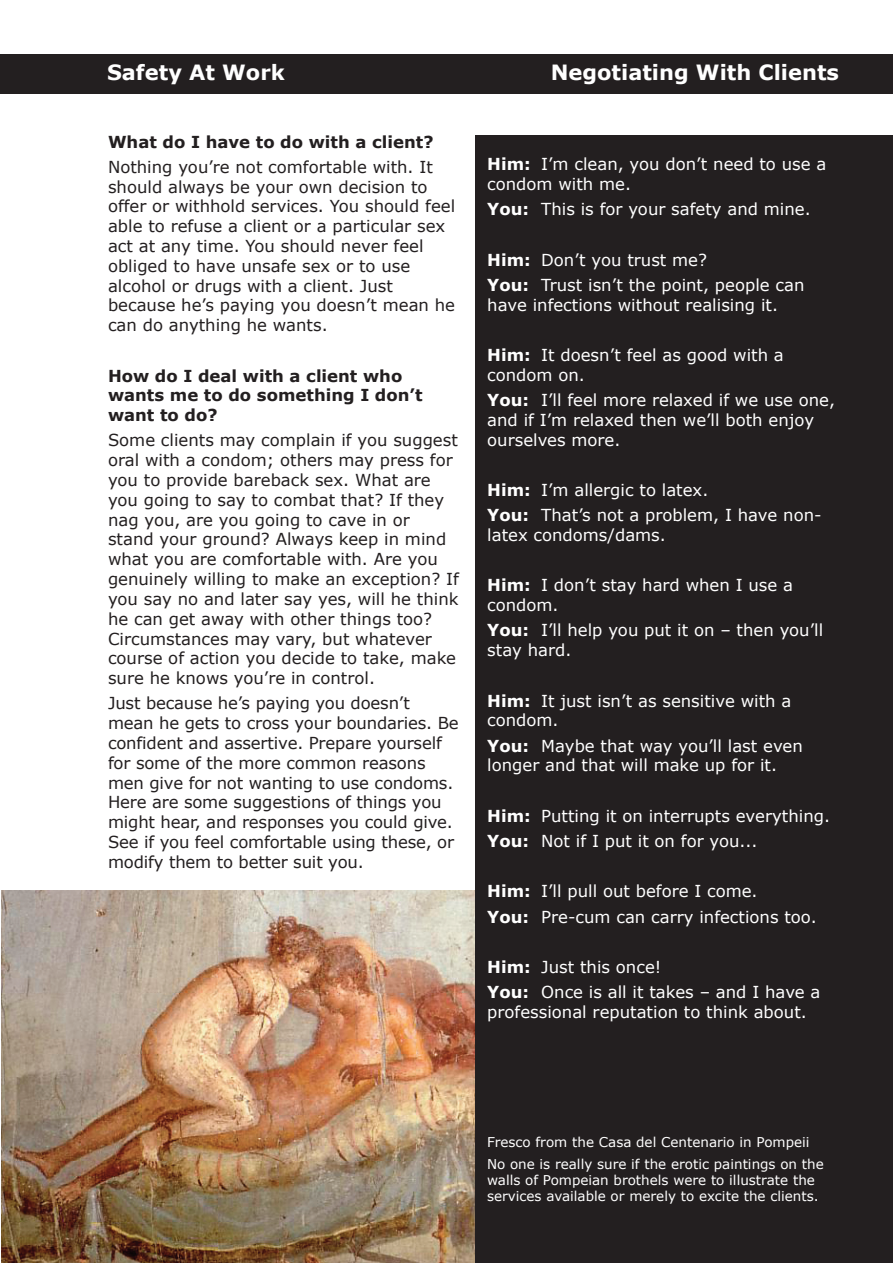
<style>
.page{position:relative;width:893px;height:1263px;background:#fff}
.page>*{position:absolute;margin:0;border:0;box-sizing:border-box;transform-origin:0 0}
.t1{font:700 21px "Verdana";color:#fff}
.t2{font:16.5px/19.8px "Verdana";color:#231f20}
.t3{font:16.5px/19.8px "Verdana";color:#fff}
.t4{font:700 16.5px/19.8px "Verdana";color:#231f20}
.t5{font:13.5px/21.6px "Verdana";color:#fff}
.s1{font-weight:700}
</style>
<div class="page">
<img style="left:1px;top:890px;width:474px;height:373px">
<div style="left:475px;top:135px;width:418px;height:1128px;background:#231f20"></div>
<div style="left:0;top:54px;width:893px;height:39px;background:#231f20"></div>
<p class="t1" style="left:107px;top:59px;width:179px">Safety At Work</p>
<p class="t4" style="left:108px;top:131px;width:327px">What do I have to do with a client?</p>
<p class="t2" style="left:108px;top:156px;width:349px">Nothing you’re not comfortable with. It should always be your own decision to offer or withhold services. You should feel able to refuse a client or a particular sex act at any time. You should never feel obliged to have unsafe sex or to use alcohol or drugs with a client. Just because he’s paying you doesn’t mean he can do anything he wants.</p>
<p class="t4" style="left:108px;top:365px;width:316px">How do I deal with a client who wants me to do something I don’t want to do?</p>
<p class="t2" style="left:108px;top:430px;width:352px">Some clients may complain if you suggest oral with a condom; others may press for you to provide bareback sex. What are you going to say to combat that? If they nag you, are you going to cave in or stand your ground? Always keep in mind what you are comfortable with. Are you genuinely willing to make an exception? If you say no and later say yes, will he think he can get away with other things too?<br>Circumstances may vary, but whatever course of action you decide to take, make sure he knows you’re in control.</p>
<p class="t2" style="left:108px;top:693px;width:352px">Just because he’s paying you doesn’t mean he gets to cross your boundaries. Be confident and assertive. Prepare yourself for some of the more common reasons men give for not wanting to use condoms.<br>Here are some suggestions of things you might hear, and responses you could give.<br>See if you feel comfortable using these, or modify them to better suit you.</p>
<p class="t1" style="left:551px;top:59px;width:290px">Negotiating With Clients</p>
<p class="t3" style="left:487px;top:154px;width:341px"><span class="s1">Him:</span> I’m clean, you don’t need to use a condom with me.</p>
<p class="t3" style="left:487px;top:199px;width:325px"><span class="s1">You:</span> This is for your safety and mine.</p>
<p class="t3" style="left:487px;top:246px;width:319px;line-height:25.2px"><span class="s1">Him:</span> Don’t you trust me?<br><span class="s1">You:</span> Trust isn’t the point, people can</p>
<p class="t3" style="left:487px;top:294px;width:292px">have infections without realising it.</p>
<p class="t3" style="left:487px;top:344px;width:298px"><span class="s1">Him:</span> It doesn’t feel as good with a condom on.</p>
<p class="t3" style="left:487px;top:389px;width:349px"><span class="s1">You:</span> I’ll feel more relaxed if we use one, and if I’m relaxed then we’ll both enjoy ourselves more.</p>
<p class="t3" style="left:487px;top:477px;width:336px;line-height:25.2px"><span class="s1">Him:</span> I’m allergic to latex.<br><span class="s1">You:</span> That’s not a problem, I have non-</p>
<p class="t3" style="left:487px;top:524px;width:180px">latex condoms/dams.</p>
<p class="t3" style="left:487px;top:575px;width:307px"><span class="s1">Him:</span> I don’t stay hard when I use a condom.</p>
<p class="t3" style="left:487px;top:620px;width:337px"><span class="s1">You:</span> I’ll help you put it on – then you’ll stay hard.</p>
<p class="t3" style="left:487px;top:690px;width:306px"><span class="s1">Him:</span> It just isn’t as sensitive with a condom.</p>
<p class="t3" style="left:487px;top:735px;width:317px"><span class="s1">You:</span> Maybe that way you’ll last even longer and that will make up for it.</p>
<p class="t3" style="left:487px;top:803px;width:344px;line-height:25.2px"><span class="s1">Him:</span> Putting it on interrupts everything.<br><span class="s1">You:</span> Not if I put it on for you...</p>
<p class="t3" style="left:487px;top:878px;width:331px;line-height:25.2px"><span class="s1">Him:</span> I’ll pull out before I come.<br><span class="s1">You:</span> Pre-cum can carry infections too.</p>
<p class="t3" style="left:487px;top:954px;width:335px;line-height:25.2px"><span class="s1">Him:</span> Just this once!<br><span class="s1">You:</span> Once is all it takes – and I have a</p>
<p class="t3" style="left:487px;top:1001px;width:321px">professional reputation to think about.</p>
<p class="t5" style="left:487px;top:1131px;width:338px">Fresco from the Casa del Centenario in Pompeii<br>No one is really sure if the erotic paintings on the</p>
<p class="t5" style="left:487px;top:1171px;width:333px;line-height:16.2px">walls of Pompeian brothels were to illustrate the services available or merely to excite the clients.</p>
</div>
